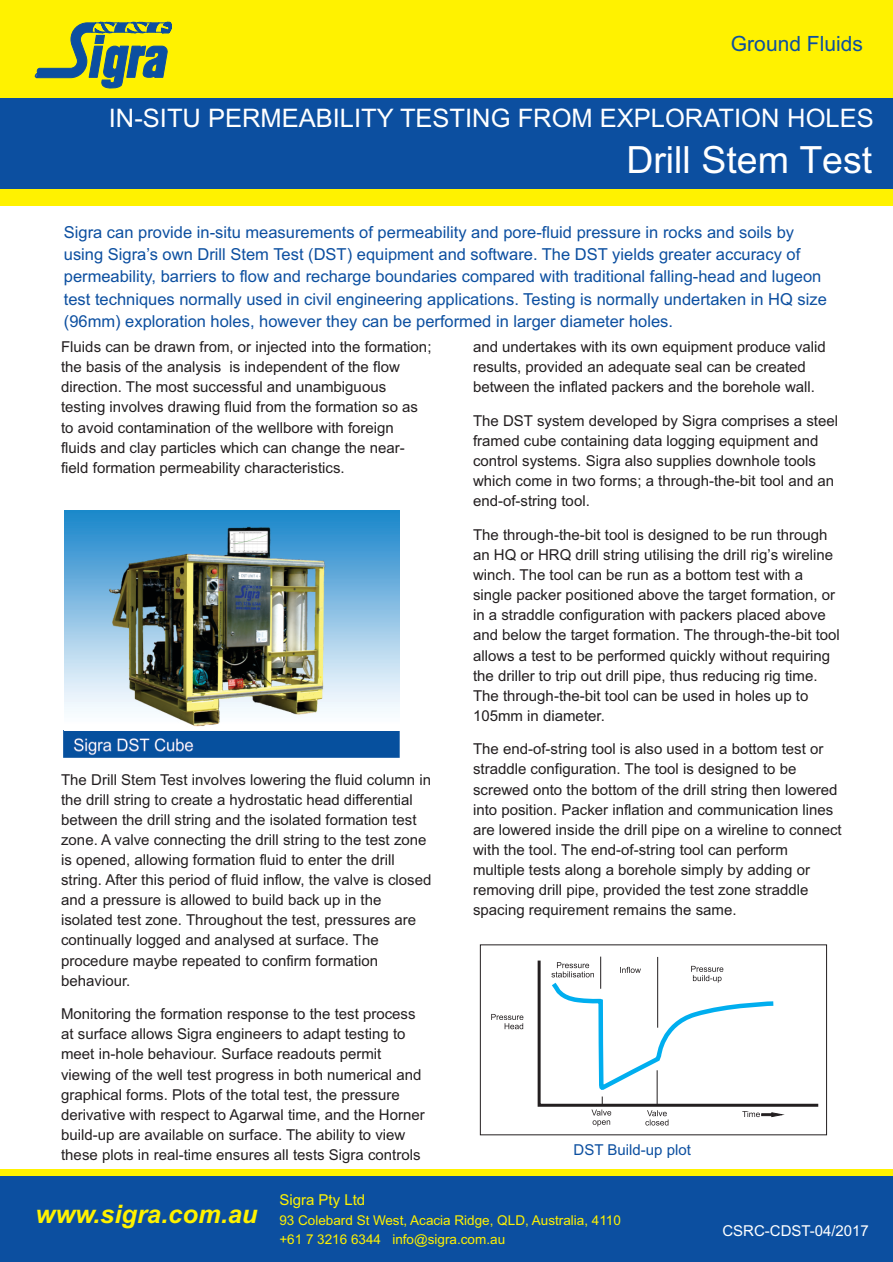
<style>
.page{position:relative;width:893px;height:1262px;background:#fff}
.page>*{position:absolute;margin:0;border:0;box-sizing:border-box;transform-origin:0 0}
.t1{font:37.5px "Arial";color:#fff}
.t2{font:25.5px "Arial";color:#fff}
.t3{font:italic 700 25.5px "Arial";color:#fff200}
.t4{font:21px "Arial";color:#0c4fa0}
.t5{font:16.5px/22px "Arial";color:#0c4fa0}
.t6{font:15px/20.1px "Arial";color:#231f20}
.t7{font:15px "Arial";color:#fff}
.t8{font:15px "Arial";color:#0c4fa0}
.t9{font:15px "Arial";color:#fff200}
.t10{font:13.5px/19.5px "Arial";color:#fff200}
</style>
<div class="page">
<div style="left:0;top:0;width:893px;height:98px;background:#fff200"></div>
<div style="left:0;top:98px;width:893px;height:91px;background:#0c4fa0"></div>
<div style="left:0;top:1174px;width:893px;height:88px;background:#0c4fa0"></div>
<div style="left:0;top:189px;width:893px;height:17px;background:#fff200"></div>
<svg style="left:35px;top:21px;width:137px;height:68px"></svg>
<div style="left:0;top:1169px;width:893px;height:7px;background:#fff200"></div>
<img style="left:64px;top:510px;width:336px;height:247px">
<svg style="left:491px;top:1014px;width:32px;height:15px"></svg>
<hr style="left:600px;top:956px;width:1px;height:32px;background:#231f20">
<svg style="left:537px;top:957px;width:282px;height:169px"></svg>
<div style="left:480px;top:944px;width:347px;height:191px;border:1px solid #231f20"></div>
<h3 class="t4" style="left:731px;top:36px;width:133px">Ground Fluids</h3>
<h2 class="t2" style="left:109px;top:108px;width:766px">IN-SITU PERMEABILITY TESTING FROM EXPLORATION HOLES</h2>
<h1 class="t1" style="left:626px;top:145px;width:247px">Drill Stem Test</h1>
<p class="t5" style="left:64px;top:223px;width:764px">Sigra can provide in-situ measurements of permeability and pore-fluid pressure in rocks and soils by using Sigra’s own Drill Stem Test (DST) equipment and software. The DST yields greater accuracy of permeability, barriers to flow and recharge boundaries compared with traditional falling-head and lugeon test techniques normally used in civil engineering applications. Testing is normally undertaken in HQ size (96mm) exploration holes, however they can be performed in larger diameter holes.</p>
<p class="t6" style="left:61px;top:338px;width:372px">Fluids can be drawn from, or injected into the formation;</p>
<p class="t6" style="left:473px;top:338px;width:354px">and undertakes with its own equipment produce valid</p>
<p class="t6" style="left:61px;top:358px;width:340px">the basis of the analysis is independent of the flow</p>
<p class="t6" style="left:473px;top:358px;width:334px">results, provided an adequate seal can be created</p>
<p class="t6" style="left:61px;top:378px;width:326px">direction. The most successful and unambiguous</p>
<p class="t6" style="left:473px;top:378px;width:343px">between the inflated packers and the borehole wall.</p>
<p class="t6" style="left:61px;top:398px;width:358px">testing involves drawing fluid from the formation so as</p>
<p class="t6" style="left:473px;top:412px;width:366px">The DST system developed by Sigra comprises a steel</p>
<p class="t6" style="left:61px;top:418px;width:334px">to avoid contamination of the wellbore with foreign</p>
<p class="t6" style="left:473px;top:432px;width:347px">framed cube containing data logging equipment and</p>
<p class="t6" style="left:61px;top:439px;width:345px">fluids and clay particles which can change the near-</p>
<p class="t6" style="left:473px;top:452px;width:344px">control systems. Sigra also supplies downhole tools</p>
<p class="t6" style="left:61px;top:459px;width:285px">field formation permeability characteristics.</p>
<p class="t6" style="left:473px;top:472px;width:362px">which come in two forms; a through-the-bit tool and an end-of-string tool.</p>
<p class="t6" style="left:473px;top:526px;width:368px">The through-the-bit tool is designed to be run through an HQ or HRQ drill string utilising the drill rig’s wireline winch. The tool can be run as a bottom test with a single packer positioned above the target formation, or in a straddle configuration with packers placed above and below the target formation. The through-the-bit tool allows a test to be performed quickly without requiring the driller to trip out drill pipe, thus reducing rig time.<br>The through-the-bit tool can be used in holes up to 105mm in diameter.</p>
<p class="t6" style="left:473px;top:740px;width:352px">The end-of-string tool is also used in a bottom test or straddle configuration. The tool is designed to be</p>
<p class="t6" style="left:61px;top:770px;width:371px">The Drill Stem Test involves lowering the fluid column in</p>
<p class="t6" style="left:473px;top:780px;width:366px">screwed onto the bottom of the drill string then lowered</p>
<p class="t6" style="left:61px;top:790px;width:353px">the drill string to create a hydrostatic head differential</p>
<p class="t6" style="left:473px;top:800px;width:362px">into position. Packer inflation and communication lines</p>
<p class="t6" style="left:61px;top:811px;width:357px">between the drill string and the isolated formation test</p>
<p class="t6" style="left:473px;top:821px;width:370px">are lowered inside the drill pipe on a wireline to connect</p>
<p class="t6" style="left:61px;top:831px;width:367px">zone. A valve connecting the drill string to the test zone</p>
<p class="t6" style="left:473px;top:841px;width:316px">with the tool. The end-of-string tool can perform</p>
<p class="t6" style="left:61px;top:851px;width:335px">is opened, allowing formation fluid to enter the drill</p>
<p class="t6" style="left:473px;top:861px;width:338px">multiple tests along a borehole simply by adding or</p>
<p class="t6" style="left:61px;top:871px;width:372px">string. After this period of fluid inflow, the valve is closed</p>
<p class="t6" style="left:473px;top:881px;width:337px">removing drill pipe, provided the test zone straddle</p>
<p class="t6" style="left:61px;top:891px;width:322px">and a pressure is allowed to build back up in the</p>
<p class="t6" style="left:473px;top:901px;width:265px">spacing requirement remains the same.</p>
<p class="t6" style="left:61px;top:911px;width:356px">isolated test zone. Throughout the test, pressures are continually logged and analysed at surface. The procedure maybe repeated to confirm formation behaviour.</p>
<p class="t6" style="left:61px;top:1005px;width:365px">Monitoring the formation response to the test process at surface allows Sigra engineers to adapt testing to meet in-hole behaviour. Surface readouts permit viewing of the well test progress in both numerical and graphical forms. Plots of the total test, the pressure derivative with respect to Agarwal time, and the Horner build-up are available on surface. The ability to view these plots in real-time ensures all tests Sigra controls</p>
<p class="t8" style="left:573px;top:1144px;width:119px">DST Build-up plot</p>
<h2 class="t3" style="left:35px;top:1204px;width:223px">www.sigra.com.au</h2>
<p class="t9" style="left:279px;top:1194px;width:87px">Sigra Pty Ltd</p>
<p class="t10" style="left:279px;top:1211px;width:343px">93 Colebard St West, Acacia Ridge, QLD, Australia, 4110 +61 7 3216 6344 info@sigra.com.au</p>
<p class="t7" style="left:722px;top:1224px;width:148px">CSRC-CDST-04/2017</p>
</div>
